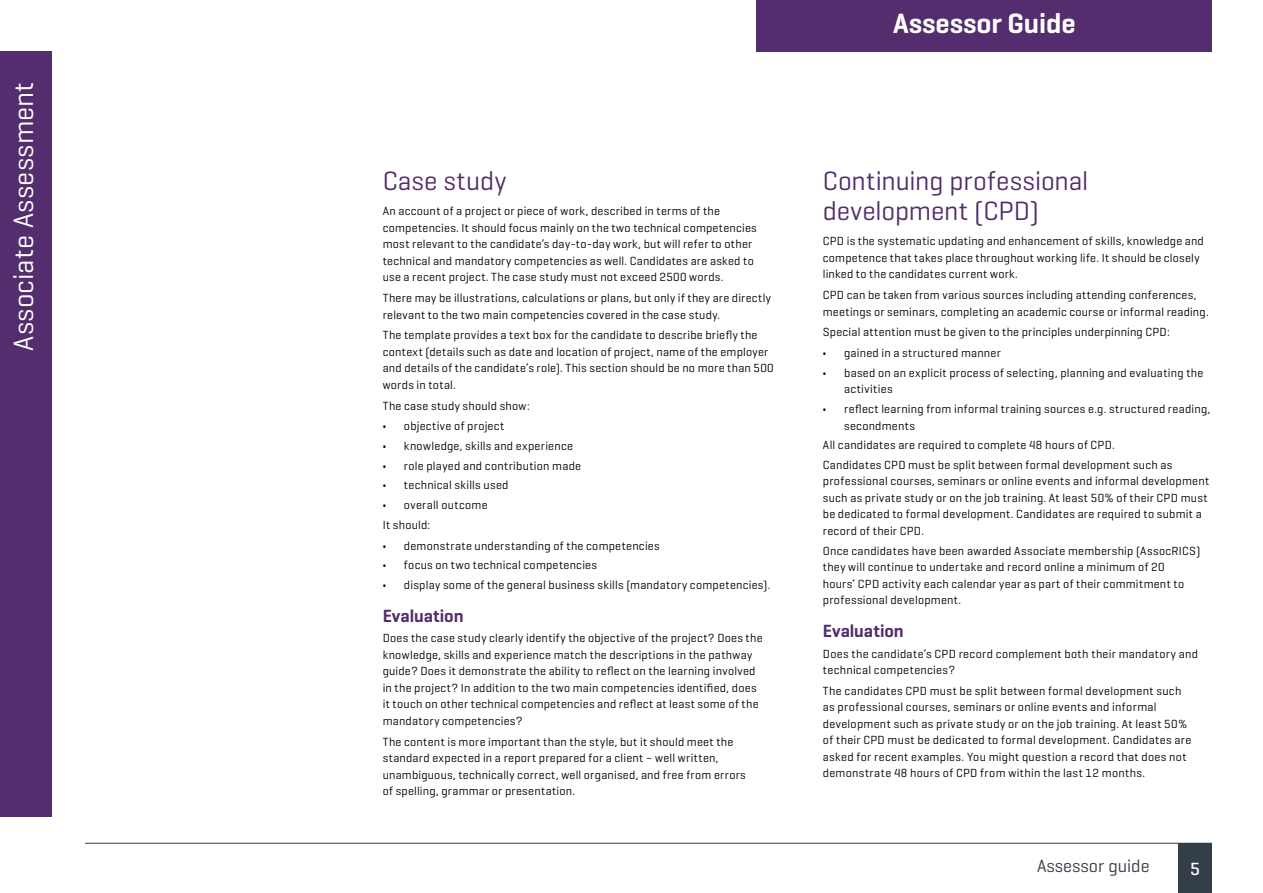
<style>
.page{position:relative;width:1263px;height:893px;background:#fff}
.page>*{position:absolute;margin:0;border:0;box-sizing:border-box;transform-origin:0 0}
.t1{font:28.5px "Geogrotesque";letter-spacing:.01em;color:#fff}
.t2{font:600 28.5px "Geogrotesque";letter-spacing:-.005em;color:#fff}
.t3{font:27px/30px "Geogrotesque";color:#532d6d}
.t4{font:600 18px "Geogrotesque";letter-spacing:-.005em;color:#532d6d}
.t5{font:18px "Geogrotesque";color:#333e48}
.t6{font:500 18px "Geogrotesque";color:#fff}
.t7{font:12px/16.5px "Geogrotesque";letter-spacing:.02em;color:#000}
.s1{font-weight:700}
</style>
<div class="page">
<div style="left:1178px;top:843px;width:34px;height:50px;background:#333e48"></div>
<hr style="left:85px;top:843px;width:1127px;height:1px;background:#333e48">
<div style="left:0;top:51px;width:51px;height:765px;background:#532d6d"></div>
<div style="left:757px;top:0;width:455px;height:51px;background:#532d6d"></div>
<h1 class="t1" style="left:6px;top:351px;width:271px;rotate:-90deg">Associate Assessment</h1>
<h1 class="t2" style="left:893px;top:6px;width:184px">Assessor Guide</h1>
<h2 class="t3" style="left:383px;top:165px;width:125px">Case study</h2>
<p class="t7" style="left:383px;top:203px;width:376px">An account of a project or piece of work, described in terms of the competencies. It should focus mainly on the two technical competencies most relevant to the candidate’s day-to-day work, but will refer to other technical and mandatory competencies as well. Candidates are asked to use a recent project. The case study must not exceed 2500 words.</p>
<p class="t7" style="left:383px;top:289px;width:390px">There may be illustrations, calculations or plans, but only if they are directly relevant to the two main competencies covered in the case study.</p>
<p class="t7" style="left:383px;top:327px;width:393px">The template provides a text box for the candidate to describe briefly the context (details such as date and location of project, name of the employer and details of the candidate’s role). This section should be no more than 500 words in total.</p>
<p class="t7" style="left:383px;top:397px;width:148px">The case study should show:</p>
<p class="t7" style="left:383px;top:418px;width:123px"><span class="s1">•</span> objective of project</p>
<p class="t7" style="left:383px;top:437px;width:192px"><span class="s1">•</span> knowledge, skills and experience</p>
<p class="t7" style="left:383px;top:457px;width:200px"><span class="s1">•</span> role played and contribution made</p>
<p class="t7" style="left:383px;top:477px;width:127px"><span class="s1">•</span> technical skills used</p>
<p class="t7" style="left:383px;top:495px;width:106px;line-height:19.6px"><span class="s1">•</span> overall outcome<br>It should:</p>
<p class="t7" style="left:383px;top:537px;width:279px"><span class="s1">•</span> demonstrate understanding of the competencies</p>
<p class="t7" style="left:383px;top:557px;width:216px"><span class="s1">•</span> focus on two technical competencies</p>
<p class="t7" style="left:383px;top:576px;width:389px"><span class="s1">•</span> display some of the general business skills (mandatory competencies).</p>
<h3 class="t4" style="left:383px;top:604px;width:82px">Evaluation</h3>
<p class="t7" style="left:383px;top:630px;width:381px">Does the case study clearly identify the objective of the project? Does the knowledge, skills and experience match the descriptions in the pathway guide? Does it demonstrate the ability to reflect on the learning involved in the project? In addition to the two main competencies identified, does it touch on other technical competencies and reflect at least some of the mandatory competencies?</p>
<p class="t7" style="left:383px;top:733px;width:365px">The content is more important than the style, but it should meet the standard expected in a report prepared for a client – well written, unambiguous, technically correct, well organised, and free from errors of spelling, grammar or presentation.</p>
<h2 class="t3" style="left:823px;top:165px;width:267px">Continuing professional development (CPD)</h2>
<p class="t7" style="left:823px;top:233px;width:383px">CPD is the systematic updating and enhancement of skills, knowledge and competence that takes place throughout working life. It should be closely linked to the candidates current work.</p>
<p class="t7" style="left:823px;top:286px;width:387px">CPD can be taken from various sources including attending conferences, meetings or seminars, completing an academic course or informal reading.</p>
<p class="t7" style="left:823px;top:324px;width:348px">Special attention must be given to the principles underpinning CPD:</p>
<p class="t7" style="left:823px;top:344px;width:179px"><span class="s1">•</span> gained in a structured manner</p>
<p class="t7" style="left:844px;top:364px;width:361px;text-indent:-21px"><span class="s1">•</span> based on an explicit process of selecting, planning and evaluating the activities</p>
<p class="t7" style="left:844px;top:400px;width:368px;text-indent:-21px"><span class="s1">•</span> reflect learning from informal training sources e.g. structured reading, secondments</p>
<p class="t7" style="left:823px;top:435px;width:351px;line-height:19.6px">All candidates are required to complete 48 hours of CPD.<br>Candidates CPD must be split between formal development such as</p>
<p class="t7" style="left:823px;top:473px;width:388px">professional courses, seminars or online events and informal development such as private study or on the job training. At least 50% of their CPD must be dedicated to formal development. Candidates are required to submit a record of their CPD.</p>
<p class="t7" style="left:823px;top:542px;width:379px">Once candidates have been awarded Associate membership (AssocRICS) they will continue to undertake and record online a minimum of 20<br>hours’ CPD activity each calendar year as part of their commitment to professional development.</p>
<h3 class="t4" style="left:823px;top:619px;width:82px">Evaluation</h3>
<p class="t7" style="left:823px;top:645px;width:377px">Does the candidate’s CPD record complement both their mandatory and technical competencies?</p>
<p class="t7" style="left:823px;top:682px;width:370px">The candidates CPD must be split between formal development such as professional courses, seminars or online events and informal development such as private study or on the job training. At least 50% of their CPD must be dedicated to formal development. Candidates are asked for recent examples. You might question a record that does not demonstrate 48 hours of CPD from within the last 12 months.</p>
<h3 class="t5" style="left:1037px;top:854px;width:114px">Assessor guide</h3>
<h3 class="t6" style="left:1190px;top:857px;width:11px">5</h3>
</div>
